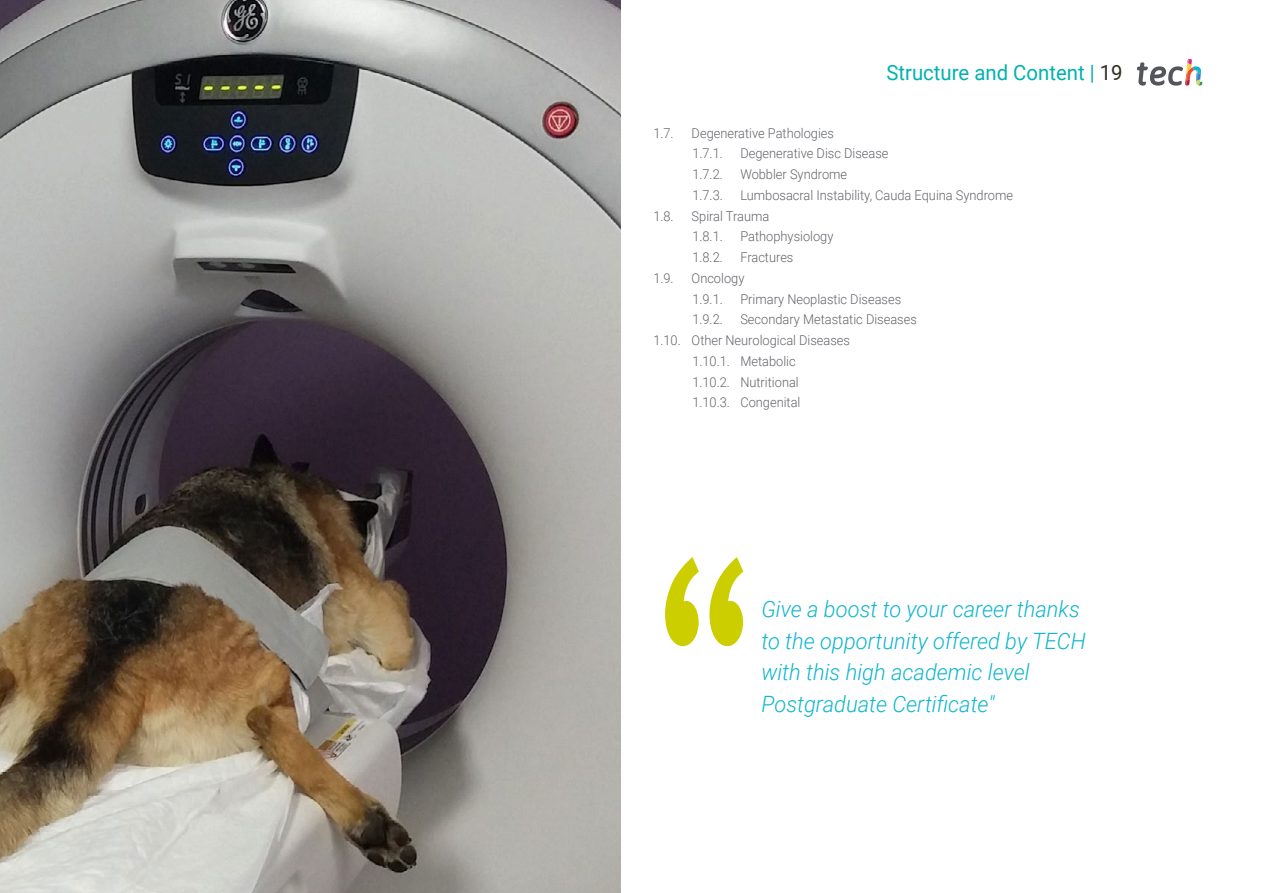
<style>
.page{position:relative;width:1263px;height:893px;background:#fff}
.page>*{position:absolute;margin:0;border:0;box-sizing:border-box;transform-origin:0 0}
.t1{font:italic 300 22.5px/31.5px "Roboto";color:#0fb6cf}
.t2{font:21px "Roboto";color:#00b2af}
.t3{font:300 13.5px/20.7px "Roboto";color:#61646a;scale:.95 1}
.s1{color:#00b0ad}
.s2{color:#312e20}
</style>
<div class="page">
<img style="left:0;top:0;width:621px;height:893px">
<svg style="left:1137px;top:59px;width:65px;height:27px"></svg>
<svg style="left:665px;top:557px;width:78px;height:89px"></svg>
<h2 class="t2" style="left:886px;top:57px;width:238px">Structure and Content <span class="s1">|</span> <span class="s2">19</span></h2>
<p class="t3" style="left:653px;top:122px;width:23px">1.7.</p>
<p class="t3" style="left:692px;top:122px;width:151px">Degenerative Pathologies<br>1.7.1.</p>
<p class="t3" style="left:740px;top:143px;width:157px">Degenerative Disc Disease</p>
<p class="t3" style="left:692px;top:164px;width:34px">1.7.2.</p>
<p class="t3" style="left:740px;top:164px;width:114px">Wobbler Syndrome</p>
<p class="t3" style="left:692px;top:184px;width:34px">1.7.3.</p>
<p class="t3" style="left:740px;top:184px;width:289px">Lumbosacral Instability, Cauda Equina Syndrome</p>
<p class="t3" style="left:653px;top:205px;width:23px">1.8.</p>
<p class="t3" style="left:692px;top:205px;width:83px">Spiral Trauma<br>1.8.1.</p>
<p class="t3" style="left:740px;top:226px;width:99px">Pathophysiology</p>
<p class="t3" style="left:692px;top:247px;width:34px">1.8.2.</p>
<p class="t3" style="left:740px;top:247px;width:57px">Fractures</p>
<p class="t3" style="left:653px;top:267px;width:23px">1.9.</p>
<p class="t3" style="left:692px;top:267px;width:57px">Oncology<br>1.9.1.</p>
<p class="t3" style="left:740px;top:288px;width:171px">Primary Neoplastic Diseases</p>
<p class="t3" style="left:692px;top:309px;width:34px">1.9.2.</p>
<p class="t3" style="left:740px;top:309px;width:187px">Secondary Metastatic Diseases</p>
<p class="t3" style="left:653px;top:330px;width:209px">1.10. Other Neurological Diseases</p>
<p class="t3" style="left:692px;top:350px;width:110px">1.10.1. Metabolic</p>
<p class="t3" style="left:692px;top:371px;width:114px">1.10.2. Nutritional</p>
<p class="t3" style="left:692px;top:392px;width:115px">1.10.3. Congenital</p>
<h1 class="t1" style="left:761px;top:592px;width:326px">Give a boost to your career thanks to the opportunity offered by TECH with this high academic level<br>Postgraduate Certificate"</h1>
</div>
